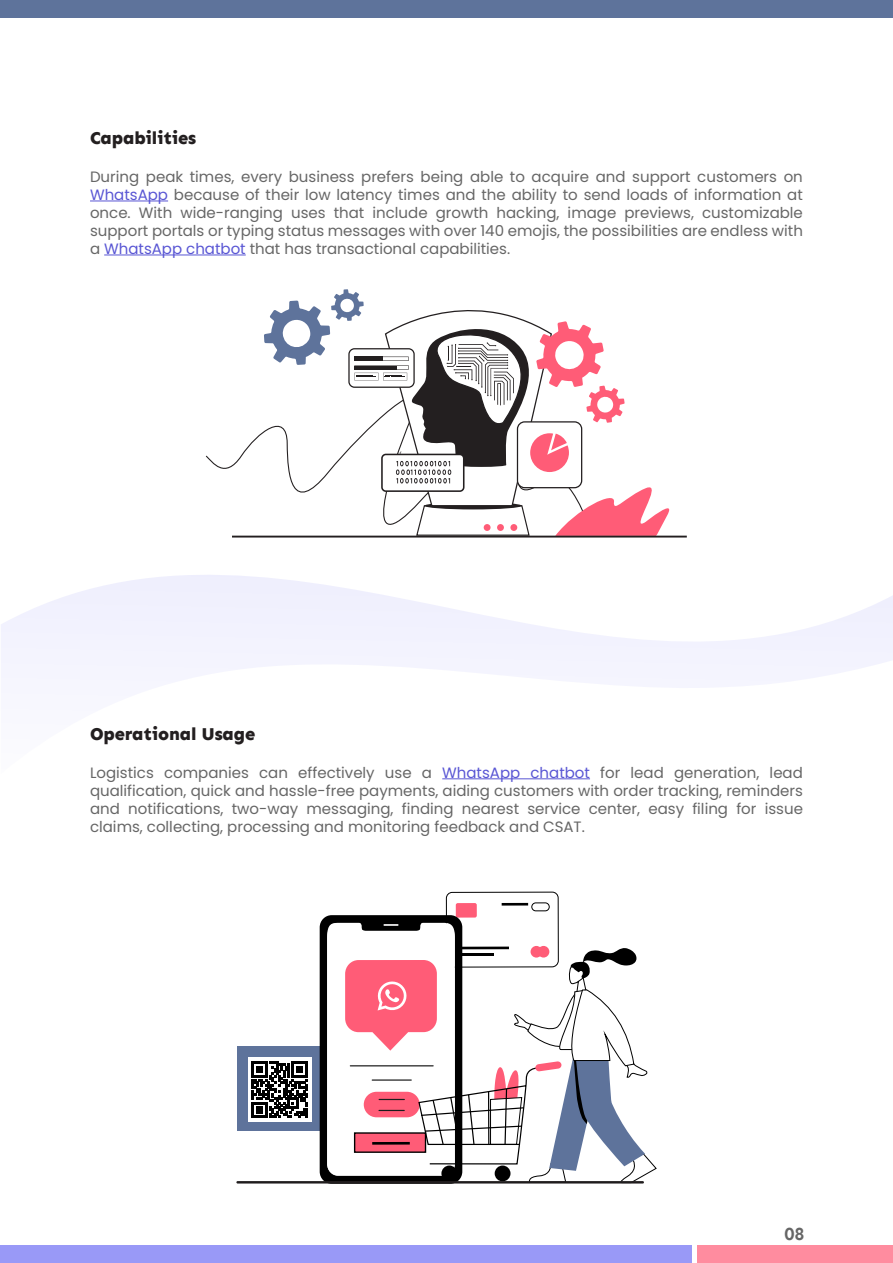
<style>
.page{position:relative;width:893px;height:1263px;background:#fff}
.page>*{position:absolute;margin:0;border:0;box-sizing:border-box;transform-origin:0 0}
.t1{font:800 18px "Sen";letter-spacing:-.01em;color:#231f20}
.t2{font:700 18px "Sen";color:#666}
.t3{font:15px/18px "Poppins";color:#666;text-align:justify}
.s1{color:#5956d4}
</style>
<div class="page">
<div style="left:697px;top:1246px;width:196px;height:17px;background:#ff8c9f"></div>
<div style="left:0;top:1246px;width:691px;height:17px;background:#9999f7"></div>
<div style="left:0;top:0;width:893px;height:17px;background:#5e739b"></div>
<hr style="left:442px;top:778px;width:148px;height:1px;background:#5956d4">
<hr style="left:90px;top:201px;width:78px;height:1px;background:#5956d4">
<hr style="left:104px;top:255px;width:142px;height:1px;background:#5956d4">
<svg style="left:1px;top:575px;width:892px;height:106px"></svg>
<svg style="left:205px;top:431px;width:387px;height:107px"></svg>
<svg style="left:264px;top:289px;width:413px;height:247px"></svg>
<hr style="left:232px;top:536px;width:455px;height:1px;background:#231f20">
<div style="left:237px;top:1046px;width:85px;height:85px;background:#5e739b"></div>
<div style="left:248px;top:1057px;width:63px;height:65px;background:#fff"></div>
<svg style="left:252px;top:1061px;width:55px;height:57px"></svg>
<div style="left:237px;top:1181px;width:407px;height:2px;border:1px solid #231f20"></div>
<svg style="left:320px;top:891px;width:337px;height:355px"></svg>
<p class="t1" style="left:90px;top:127px;width:108px">Capabilities</p>
<p class="t3" style="left:90px;top:168px;width:714px">During peak times, every business prefers being able to acquire and support customers on <span class="s1">WhatsApp</span> because of their low latency times and the ability to send loads of information at once. With wide-ranging uses that include growth hacking, image previews, customizable support portals or typing status messages with over 140 emojis, the possibilities are endless with a <span class="s1">WhatsApp chatbot</span> that has transactional capabilities.</p>
<p class="t1" style="left:90px;top:723px;width:167px">Operational Usage</p>
<p class="t3" style="left:90px;top:763px;width:714px">Logistics companies can effectively use a <span class="s1">WhatsApp chatbot</span> for lead generation, lead qualification, quick and hassle-free payments, aiding customers with order tracking, reminders and notifications, two-way messaging, finding nearest service center, easy filing for issue claims, collecting, processing and monitoring feedback and CSAT.</p>
<p class="t2" style="left:784px;top:1223px;width:22px">08</p>
</div>
